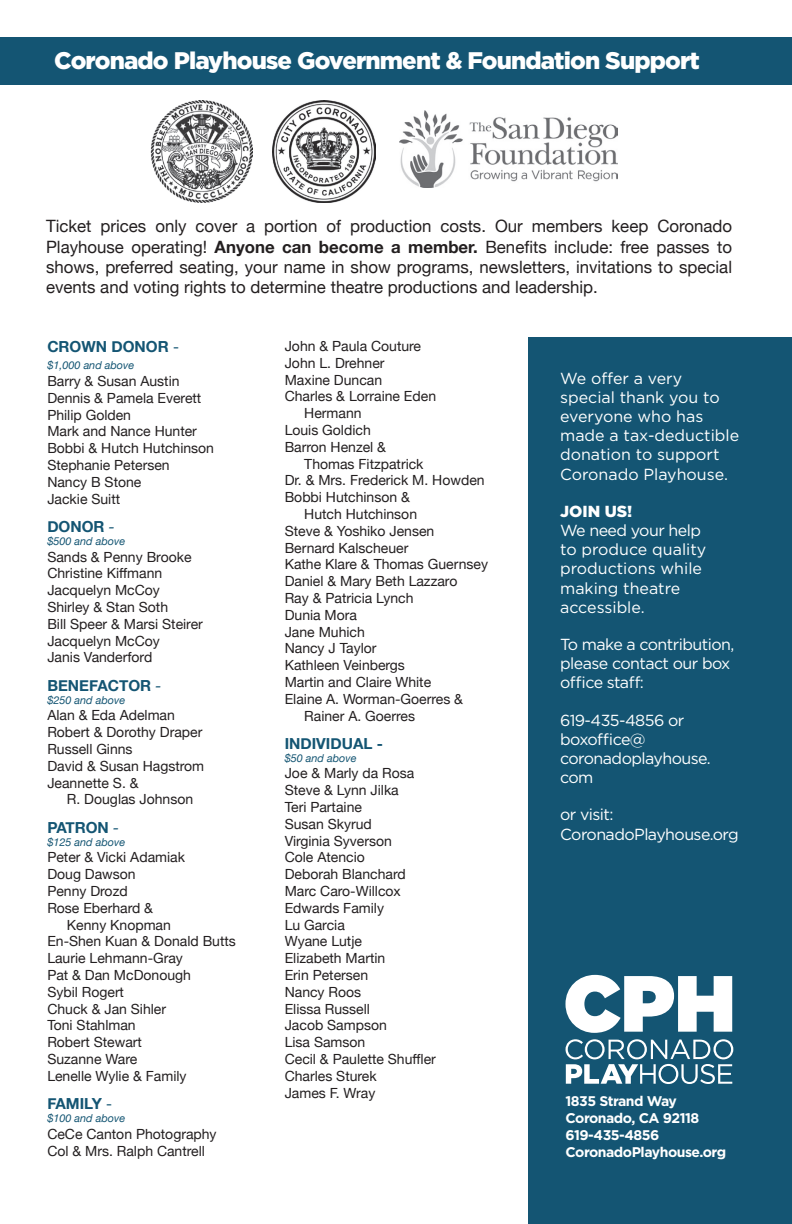
<style>
.page{position:relative;width:792px;height:1224px;background:#fff}
.page>*{position:absolute;margin:0;border:0;box-sizing:border-box;transform-origin:0 0}
.No_Spacing{font:900 24px "Gotham";letter-spacing:-.035em;color:#fff}
.No_Spacing-2{font:17px/20.4px "Helvetica Neue";color:#231f20;text-align:justify}
.No_Spacing-3{font:16px/19.2px "Gotham";color:#fff}
.No_Spacing-4{font:16px/19.2px "Gotham";letter-spacing:-.02em;color:#fff}
.No_Spacing-5{font:900 16px "Gotham";color:#fff}
.No_Spacing-6{font:700 15.2px "Helvetica Neue";color:#145573}
.No_Spacing-7{font:14px/16.8px "Helvetica Neue";color:#231f20}
.t1{font:700 14px "Gotham";letter-spacing:-.035em;color:#fff}
.No_Spacing-8{font:italic 10.8px "Helvetica Neue";color:#145573}
.s1{font-weight:700}
.s2{font-weight:400}
.s3{font-weight:400;font-style:italic}
</style>
<div class="page">
<div style="left:529px;top:338px;width:263px;height:886px;background:#145573"></div>
<div style="left:0;top:37px;width:792px;height:48px;background:#145573"></div>
<img style="left:399px;top:111px;width:219px;height:77px">
<img style="left:273px;top:100px;width:102px;height:103px">
<img style="left:150px;top:101px;width:103px;height:102px">
<svg style="left:565px;top:975px;width:167px;height:58px"></svg>
<svg style="left:566px;top:1039px;width:167px;height:45px"></svg>
<p class="No_Spacing" style="left:54px;top:44px;width:647px">Coronado Playhouse Government &amp; Foundation Support</p>
<p class="No_Spacing-2" style="left:46px;top:217px;width:688px">Ticket prices only cover a portion of production costs. Our members keep Coronado Playhouse operating! <span class="s1">Anyone can become a member.</span> Benefits include: free passes to shows, preferred seating, your name in show programs, newsletters, invitations to special events and voting rights to determine theatre productions and leadership.</p>
<p class="No_Spacing-6" style="left:47px;top:335px;width:133px">CROWN DONOR <span class="s2">-</span></p>
<p class="No_Spacing-8" style="left:47px;top:358px;width:88px">$1,000 and above</p>
<p class="No_Spacing-7" style="left:47px;top:373px;width:134px">Barry &amp; Susan Austin</p>
<p class="No_Spacing-7" style="left:47px;top:390px;width:156px">Dennis &amp; Pamela Everett</p>
<p class="No_Spacing-7" style="left:47px;top:407px;width:85px">Philip Golden</p>
<p class="No_Spacing-7" style="left:47px;top:424px;width:151px">Mark and Nance Hunter</p>
<p class="No_Spacing-7" style="left:47px;top:441px;width:168px">Bobbi &amp; Hutch Hutchinson</p>
<p class="No_Spacing-7" style="left:47px;top:457px;width:124px">Stephanie Petersen</p>
<p class="No_Spacing-7" style="left:47px;top:474px;width:96px">Nancy B Stone</p>
<p class="No_Spacing-7" style="left:47px;top:491px;width:74px">Jackie Suitt</p>
<p class="No_Spacing-6" style="left:47px;top:514px;width:69px">DONOR <span class="s3">-</span></p>
<p class="No_Spacing-8" style="left:47px;top:533px;width:79px">$500 and above</p>
<p class="No_Spacing-7" style="left:47px;top:549px;width:146px">Sands &amp; Penny Brooke</p>
<p class="No_Spacing-7" style="left:47px;top:566px;width:116px">Christine Kiffmann</p>
<p class="No_Spacing-7" style="left:47px;top:583px;width:114px">Jacquelyn McCoy</p>
<p class="No_Spacing-7" style="left:47px;top:599px;width:122px">Shirley &amp; Stan Soth</p>
<p class="No_Spacing-7" style="left:47px;top:616px;width:157px">Bill Speer &amp; Marsi Steirer</p>
<p class="No_Spacing-7" style="left:47px;top:633px;width:114px">Jacquelyn McCoy</p>
<p class="No_Spacing-7" style="left:47px;top:650px;width:107px">Janis Vanderford</p>
<p class="No_Spacing-6" style="left:47px;top:673px;width:116px">BENEFACTOR <span class="s3">-</span></p>
<p class="No_Spacing-8" style="left:47px;top:692px;width:79px">$250 and above</p>
<p class="No_Spacing-7" style="left:47px;top:708px;width:129px">Alan &amp; Eda Adelman</p>
<p class="No_Spacing-7" style="left:47px;top:725px;width:157px">Robert &amp; Dorothy Draper</p>
<p class="No_Spacing-7" style="left:47px;top:741px;width:87px">Russell Ginns</p>
<p class="No_Spacing-7" style="left:47px;top:758px;width:158px">David &amp; Susan Hagstrom</p>
<p class="No_Spacing-7" style="left:67px;top:775px;width:128px;text-indent:-20px">Jeannette S. &amp;<br>R. Douglas Johnson</p>
<p class="No_Spacing-6" style="left:47px;top:815px;width:73px">PATRON <span class="s3">-</span></p>
<p class="No_Spacing-8" style="left:47px;top:834px;width:79px">$125 and above</p>
<p class="No_Spacing-7" style="left:47px;top:850px;width:139px">Peter &amp; Vicki Adamiak</p>
<p class="No_Spacing-7" style="left:47px;top:867px;width:90px">Doug Dawson</p>
<p class="No_Spacing-7" style="left:47px;top:883px;width:82px">Penny Drozd</p>
<p class="No_Spacing-7" style="left:67px;top:900px;width:106px;text-indent:-20px">Rose Eberhard &amp;<br>Kenny Knopman</p>
<p class="No_Spacing-7" style="left:47px;top:934px;width:190px">En-Shen Kuan &amp; Donald Butts</p>
<p class="No_Spacing-7" style="left:47px;top:951px;width:137px">Laurie Lehmann-Gray</p>
<p class="No_Spacing-7" style="left:47px;top:967px;width:145px">Pat &amp; Dan McDonough</p>
<p class="No_Spacing-7" style="left:47px;top:984px;width:78px">Sybil Rogert</p>
<p class="No_Spacing-7" style="left:47px;top:1001px;width:120px">Chuck &amp; Jan Sihler</p>
<p class="No_Spacing-7" style="left:47px;top:1018px;width:90px">Toni Stahlman</p>
<p class="No_Spacing-7" style="left:47px;top:1035px;width:96px">Robert Stewart</p>
<p class="No_Spacing-7" style="left:47px;top:1051px;width:91px">Suzanne Ware</p>
<p class="No_Spacing-7" style="left:47px;top:1068px;width:141px">Lenelle Wylie &amp; Family</p>
<p class="No_Spacing-6" style="left:47px;top:1092px;width:66px">FAMILY <span class="s2">-</span></p>
<p class="No_Spacing-8" style="left:47px;top:1110px;width:79px">$100 and above</p>
<p class="No_Spacing-7" style="left:47px;top:1126px;width:171px">CeCe Canton Photography</p>
<p class="No_Spacing-7" style="left:47px;top:1143px;width:159px">Col &amp; Mrs. Ralph Cantrell</p>
<p class="No_Spacing-7" style="left:285px;top:338px;width:138px">John &amp; Paula Couture</p>
<p class="No_Spacing-7" style="left:285px;top:355px;width:101px">John L. Drehner</p>
<p class="No_Spacing-7" style="left:285px;top:372px;width:99px">Maxine Duncan</p>
<p class="No_Spacing-7" style="left:304px;top:389px;width:133px;text-indent:-20px">Charles &amp; Lorraine Eden<br>Hermann</p>
<p class="No_Spacing-7" style="left:285px;top:422px;width:88px">Louis Goldich</p>
<p class="No_Spacing-7" style="left:304px;top:439px;width:121px;text-indent:-20px">Barron Henzel &amp;<br>Thomas Fitzpatrick</p>
<p class="No_Spacing-7" style="left:285px;top:473px;width:201px">Dr. &amp; Mrs. Frederick M. Howden</p>
<p class="No_Spacing-7" style="left:304px;top:490px;width:114px;text-indent:-20px">Bobbi Hutchinson &amp;<br>Hutch Hutchinson</p>
<p class="No_Spacing-7" style="left:285px;top:523px;width:151px">Steve &amp; Yoshiko Jensen</p>
<p class="No_Spacing-7" style="left:285px;top:540px;width:125px">Bernard Kalscheuer</p>
<p class="No_Spacing-7" style="left:285px;top:557px;width:205px">Kathe Klare &amp; Thomas Guernsey</p>
<p class="No_Spacing-7" style="left:285px;top:574px;width:174px">Daniel &amp; Mary Beth Lazzaro</p>
<p class="No_Spacing-7" style="left:285px;top:590px;width:130px">Ray &amp; Patricia Lynch</p>
<p class="No_Spacing-7" style="left:285px;top:607px;width:74px">Dunia Mora</p>
<p class="No_Spacing-7" style="left:285px;top:624px;width:82px">Jane Muhich</p>
<p class="No_Spacing-7" style="left:285px;top:641px;width:93px">Nancy J Taylor</p>
<p class="No_Spacing-7" style="left:285px;top:658px;width:122px">Kathleen Veinbergs</p>
<p class="No_Spacing-7" style="left:285px;top:674px;width:148px">Martin and Claire White</p>
<p class="No_Spacing-7" style="left:304px;top:691px;width:160px;text-indent:-20px">Elaine A. Worman-Goerres &amp;<br>Rainer A. Goerres</p>
<p class="No_Spacing-6" style="left:285px;top:731px;width:100px">INDIVIDUAL -</p>
<p class="No_Spacing-8" style="left:285px;top:750px;width:73px">$50 and above</p>
<p class="No_Spacing-7" style="left:285px;top:766px;width:131px">Joe &amp; Marly da Rosa</p>
<p class="No_Spacing-7" style="left:285px;top:783px;width:116px">Steve &amp; Lynn Jilka</p>
<p class="No_Spacing-7" style="left:285px;top:800px;width:79px">Teri Partaine</p>
<p class="No_Spacing-7" style="left:285px;top:816px;width:89px">Susan Skyrud</p>
<p class="No_Spacing-7" style="left:285px;top:833px;width:109px">Virginia Syverson</p>
<p class="No_Spacing-7" style="left:285px;top:850px;width:82px">Cole Atencio</p>
<p class="No_Spacing-7" style="left:285px;top:867px;width:123px">Deborah Blanchard</p>
<p class="No_Spacing-7" style="left:285px;top:884px;width:118px">Marc Caro-Willcox</p>
<p class="No_Spacing-7" style="left:285px;top:900px;width:101px">Edwards Family</p>
<p class="No_Spacing-7" style="left:285px;top:917px;width:62px">Lu Garcia</p>
<p class="No_Spacing-7" style="left:285px;top:934px;width:79px">Wyane Lutje</p>
<p class="No_Spacing-7" style="left:285px;top:951px;width:102px">Elizabeth Martin</p>
<p class="No_Spacing-7" style="left:285px;top:968px;width:85px">Erin Petersen</p>
<p class="No_Spacing-7" style="left:285px;top:984px;width:78px">Nancy Roos</p>
<p class="No_Spacing-7" style="left:285px;top:1001px;width:87px">Elissa Russell</p>
<p class="No_Spacing-7" style="left:285px;top:1018px;width:104px">Jacob Sampson</p>
<p class="No_Spacing-7" style="left:285px;top:1035px;width:82px">Lisa Samson</p>
<p class="No_Spacing-7" style="left:285px;top:1052px;width:153px">Cecil &amp; Paulette Shuffler</p>
<p class="No_Spacing-7" style="left:285px;top:1068px;width:94px">Charles Sturek</p>
<p class="No_Spacing-7" style="left:285px;top:1085px;width:92px">James F. Wray</p>
<p class="No_Spacing-3" style="left:560px;top:368px;width:181px">We offer a very special thank you to everyone who has made a tax-deductible donation to support<br>Coronado Playhouse.</p>
<p class="No_Spacing-5" style="left:560px;top:500px;width:74px">JOIN US!</p>
<p class="No_Spacing-3" style="left:560px;top:520px;width:148px">We need your help to produce quality productions while making theatre accessible.</p>
<p class="No_Spacing-4" style="left:560px;top:634px;width:176px">To make a contribution, please contact our box office staff:</p>
<p class="No_Spacing-4" style="left:560px;top:710px;width:152px">619-435-4856 or boxoffice@ coronadoplayhouse. com</p>
<p class="No_Spacing-4" style="left:560px;top:805px;width:180px">or visit:<br>CoronadoPlayhouse.org</p>
<p class="t1" style="left:565px;top:1092px;width:113px">1835 Strand Way</p>
<p class="t1" style="left:565px;top:1109px;width:135px">Coronado, CA 92118</p>
<p class="t1" style="left:565px;top:1126px;width:95px">619-435-4856</p>
<p class="t1" style="left:565px;top:1142px;width:162px">CoronadoPlayhouse.org</p>
</div>
